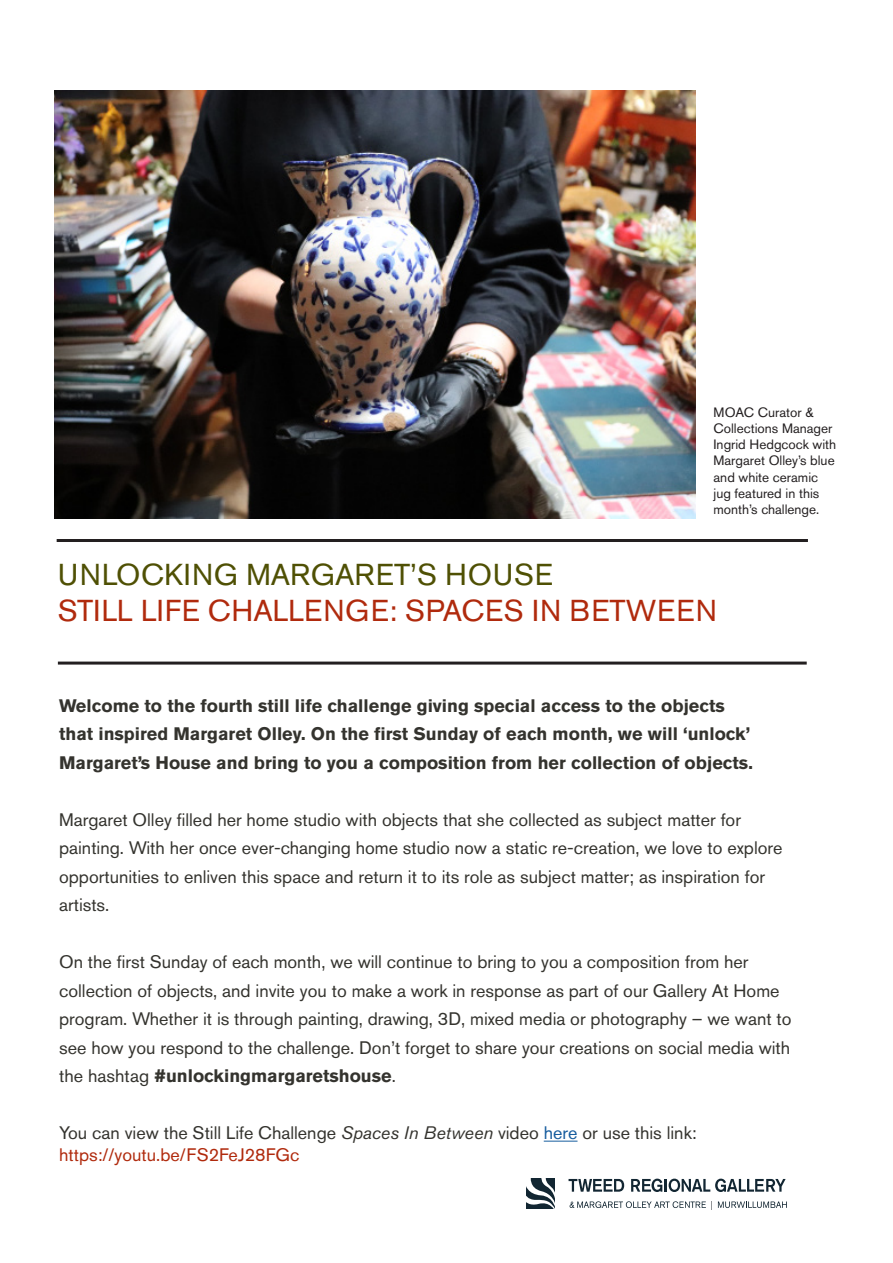
<style>
.page{position:relative;width:893px;height:1263px;background:#fff}
.page>*{position:absolute;margin:0;border:0;box-sizing:border-box;transform-origin:0 0}
.t1{font:30px "Akzidenz Grotesk BQ";letter-spacing:.02em;color:#b02a0d}
.t2{font:30px "Akzidenz Grotesk BQ";letter-spacing:.02em;color:#4f5004}
.t3{font:18px/28.5px "Akzidenz Grotesk BQ";color:#34332e}
.t4{font:700 18px/28.5px "Akzidenz Grotesk BQ";color:#34332e}
.t5{font:18px "Akzidenz Grotesk BQ";color:#b02a0d}
.t6{font:13.5px/16.2px "Akzidenz Grotesk BQ";color:#231f20}
.s1{font-weight:700}
.s2{font-style:italic}
.s3{color:#175d9e}
</style>
<div class="page">
<svg style="left:527px;top:1178px;width:28px;height:30px"></svg>
<svg style="left:569px;top:1179px;width:55px;height:13px"></svg>
<svg style="left:631px;top:1178px;width:155px;height:14px"></svg>
<svg style="left:570px;top:1201px;width:142px;height:8px"></svg>
<svg style="left:718px;top:1201px;width:69px;height:7px"></svg>
<hr style="left:57px;top:539px;width:751px;height:3px;background:#231f20">
<hr style="left:58px;top:661px;width:749px;height:3px;background:#231f20">
<hr style="left:544px;top:1141px;width:33px;height:1px;background:#175d9e">
<img style="left:54px;top:91px;width:641px;height:427px">
<p class="t6" style="left:713px;top:404px;width:120px">MOAC Curator &amp;<br>Collections Manager</p>
<p class="t6" style="left:713px;top:436px;width:124px">Ingrid Hedgcock with<br>Margaret Olley’s blue and white ceramic jug featured in this month’s challenge.</p>
<p class="t2" style="left:58px;top:557px;width:496px">UNLOCKING MARGARET’S HOUSE</p>
<p class="t1" style="left:58px;top:593px;width:661px">STILL LIFE CHALLENGE: SPACES IN BETWEEN</p>
<p class="t4" style="left:59px;top:691px;width:695px">Welcome to the fourth still life challenge giving special access to the objects that inspired Margaret Olley. On the first Sunday of each month, we will ‘unlock’<br>Margaret’s House and bring to you a composition from her collection of objects.</p>
<p class="t3" style="left:59px;top:805px;width:725px">Margaret Olley filled her home studio with objects that she collected as subject matter for painting. With her once ever-changing home studio now a static re-creation, we love to explore opportunities to enliven this space and return it to its role as subject matter; as inspiration for artists.</p>
<p class="t3" style="left:59px;top:948px;width:734px">On the first Sunday of each month, we will continue to bring to you a composition from her collection of objects, and invite you to make a work in response as part of our Gallery At Home program. Whether it is through painting, drawing, 3D, mixed media or photography – we want to see how you respond to the challenge. Don’t forget to share your creations on social media with the hashtag <span class="s1">#unlockingmargaretshouse</span>.</p>
<p class="t3" style="left:59px;top:1119px;width:639px">You can view the Still Life Challenge <span class="s2">Spaces In Between</span> video <span class="s3">here</span> or use this link:</p>
<p class="t5" style="left:59px;top:1144px;width:242px">https://youtu.be/FS2FeJ28FGc</p>
</div>
